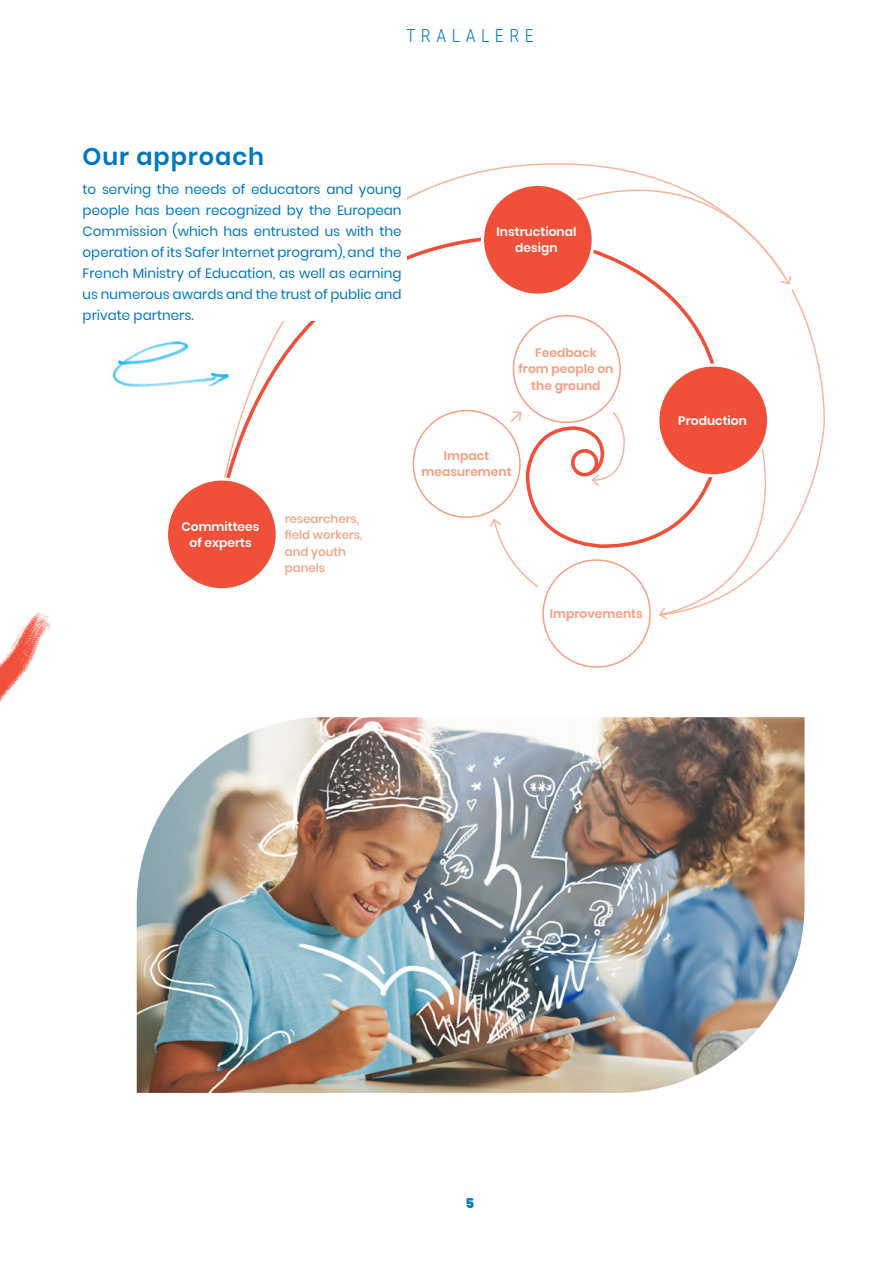
<style>
.page{position:relative;width:893px;height:1263px;background:#fff}
.page>*{position:absolute;margin:0;border:0;box-sizing:border-box;transform-origin:0 0}
.t1{font:600 24px "Poppins";letter-spacing:.04em;color:#0077c1}
.t2{font:300 18px "Roboto Condensed";letter-spacing:.305em;color:#0077c1}
.t3{font:13.5px/21px "Poppins";color:#0077c1;text-align:justify}
.t4{font:800 13.5px "Poppins";color:#0077c1}
.t5{font:600 12.3px/16.4px "Poppins";color:#f79d82;text-align:center}
.t6{font:600 12.3px/16.4px "Poppins";color:#fff;text-align:center}
.t7{font:500 11.85px/16.2px "Poppins";color:#f79d82}
</style>
<div class="page">
<img style="left:0;top:612px;width:52px;height:90px">
<img style="left:137px;top:717px;width:667px;height:376px">
<svg style="left:526px;top:163px;width:266px;height:122px"></svg>
<svg style="left:659px;top:289px;width:166px;height:328px"></svg>
<svg style="left:504px;top:550px;width:35px;height:38px"></svg>
<svg style="left:224px;top:236px;width:501px;height:314px"></svg>
<div style="left:167px;top:479px;width:110px;height:111px;background:#f05039;border-radius:50%"></div>
<div style="left:165px;top:477px;width:114px;height:114px;border:3px solid #fff;border-radius:50%"></div>
<div style="left:482px;top:184px;width:111px;height:111px;background:#f05039;border-radius:50%"></div>
<div style="left:481px;top:183px;width:114px;height:114px;border:3px solid #fff;border-radius:50%"></div>
<div style="left:658px;top:365px;width:111px;height:111px;background:#f05039;border-radius:50%"></div>
<div style="left:656px;top:363px;width:114px;height:114px;border:3px solid #fff;border-radius:50%"></div>
<div style="left:413px;top:411px;width:107px;height:106px;background:#fff;border-radius:50%"></div>
<div style="left:513px;top:316px;width:107px;height:106px;background:#fff;border-radius:50%"></div>
<div style="left:573px;top:451px;width:23px;height:24px;background:#fff;border-radius:50%"></div>
<div style="left:571px;top:449px;width:27px;height:27px;border:4px solid #f05039;border-radius:50%"></div>
<div style="left:87px;top:159px;width:320px;height:161px;background:#fff"></div>
<img style="left:112px;top:320px;width:148px;height:93px">
<h2 class="t2" style="left:406px;top:23px;width:129px">TRALALERE</h2>
<h1 class="t1" style="left:83px;top:142px;width:183px">Our approach</h1>
<p class="t3" style="left:83px;top:179px;width:321px">to serving the needs of educators and young people has been recognized by the European Commission (which has entrusted us with the operation of its Safer Internet program), and the French Ministry of Education, as well as earning us numerous awards and the trust of public and private partners.</p>
<p class="t6" style="left:497px;top:224px;width:81px">Instructional design</p>
<p class="t5" style="left:518px;top:344px;width:96px">Feedback<br>from people on the ground</p>
<p class="t6" style="left:182px;top:518px;width:80px">Committees of experts</p>
<p class="t7" style="left:285px;top:511px;width:79px">researchers, field workers, and youth panels</p>
<p class="t5" style="left:422px;top:448px;width:91px">Impact measurement</p>
<p class="t5" style="left:550px;top:605px;width:94px">Improvements</p>
<p class="t6" style="left:678px;top:412px;width:70px">Production</p>
<p class="t4" style="left:465px;top:1195px;width:10px">5</p>
</div>
